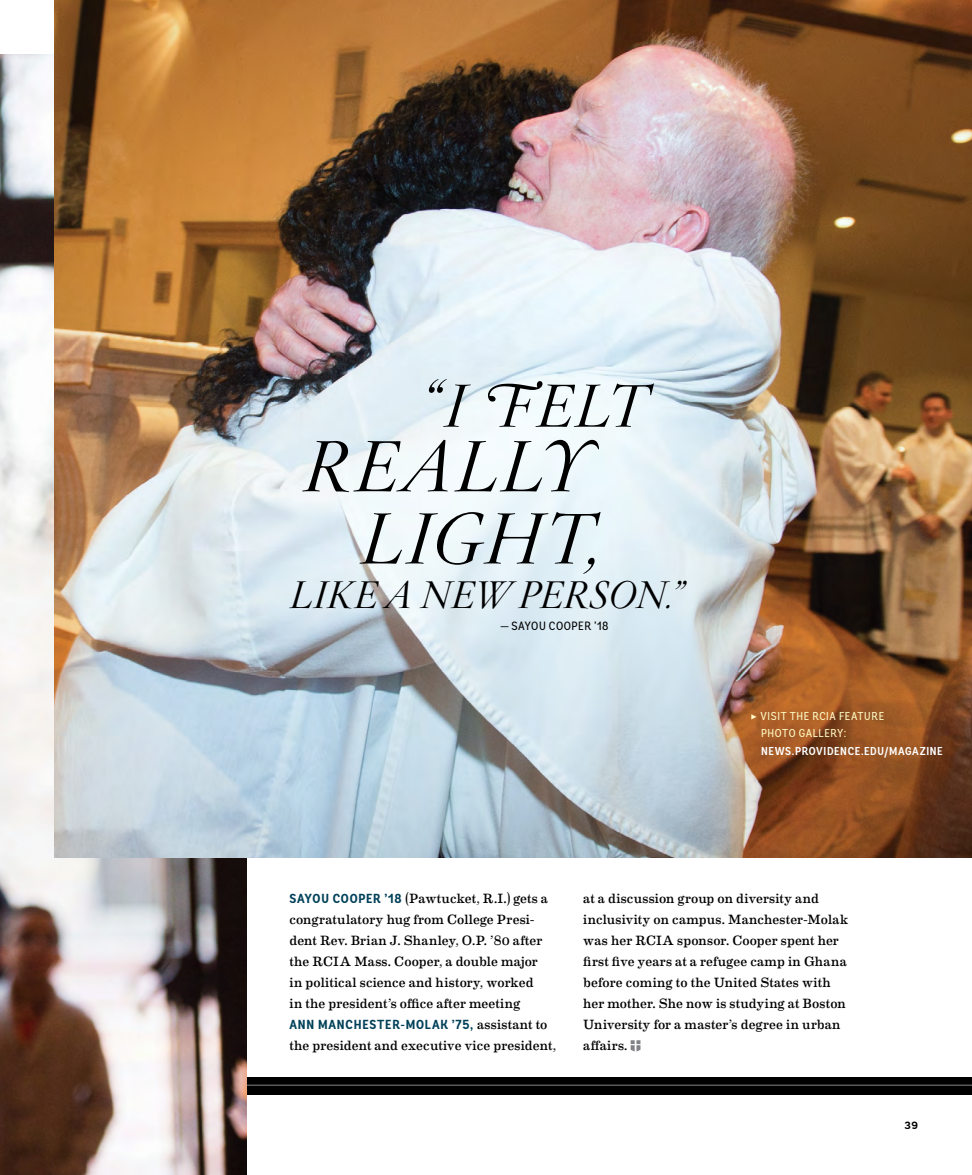
<style>
.page{position:relative;width:972px;height:1175px;background:#fff}
.page>*{position:absolute;margin:0;border:0;box-sizing:border-box;transform-origin:0 0}
.t1{font:italic 300 70.65px/72.2px "Hoefler Titling";letter-spacing:.015em;color:#000;text-align:right}
.t2{font:italic 300 59.25px "Hoefler Titling";color:#000}
.t3{font:italic 300 37.65px "Hoefler Titling";letter-spacing:-.01em;color:#000}
.Dance_caption{font:13.5px/21px "Eames Century Modern";letter-spacing:.01em;color:#000}
.Dance_caption-2{font:700 condensed 13.2px "Andes";letter-spacing:.065em;color:#004159}
._01_Hoefler_body{font:12px "Andes Condensed";letter-spacing:.04em;color:#000}
.Byline{font:600 condensed 11.55px/17.2px "Andes";letter-spacing:.055em;color:#fff}
.Byline-2{font:11.55px "Andes Condensed";letter-spacing:.055em;color:#fffac4}
.t4{font:700 10.5px "Andes";color:#000}
.s1{font-family:"Modern Pictograms";font-size:12.75px}
.s2{font-family:"Andes Condensed";font-weight:400;font-stretch:normal;color:#fffac4}
.s3{font-family:"Andes";font-weight:700;font-stretch:condensed;font-size:13.2px;color:#004159}
.s4{font-family:"Eames Century Modern";font-weight:400;font-stretch:normal;font-size:13.5px;color:#000}
</style>
<div class="page">
<div style="left:0;top:1076px;width:972px;height:18px;background:#000"></div>
<hr style="left:0;top:1084px;width:972px;height:2px;background:#58595b">
<img style="left:0;top:54px;width:246px;height:1120px">
<img style="left:54px;top:0;width:918px;height:857px">
<svg style="left:631px;top:1040px;width:9px;height:11px"></svg>
<p class="t2" style="left:421px;top:371px;width:227px">“I FELT</p>
<h1 class="t1" style="left:302px;top:431px;width:301px">REALLY<br>LIGHT,</h1>
<p class="t3" style="left:290px;top:573px;width:395px">LIKE A NEW PERSON.”</p>
<p class="_01_Hoefler_body" style="left:500px;top:619px;width:110px">— SAYOU COOPER ’18</p>
<p class="Byline-2" style="left:750px;top:709px;width:135px"><span class="s1">&gt;</span> VISIT THE RCIA FEATURE</p>
<p class="Byline" style="left:761px;top:725px;width:183px"><span class="s2">PHOTO GALLERY:<br></span>NEWS.PROVIDENCE.EDU/MAGAZINE</p>
<p class="Dance_caption" style="left:289px;top:887px;width:260px"><span class="s3">SAYOU COOPER ’18</span> (Pawtucket, R.I.) gets a congratulatory hug from College Presi&shy;dent Rev. Brian J. Shanley, O.P. ’80 after the RCIA Mass. Cooper, a double major in political science and history, worked in the president’s office after meeting</p>
<p class="Dance_caption-2" style="left:289px;top:1016px;width:260px">ANN MANCHESTER-MOLAK ’75, <span class="s4">assistant to</span></p>
<p class="Dance_caption" style="left:289px;top:1034px;width:268px">the president and executive vice president,</p>
<p class="Dance_caption" style="left:583px;top:887px;width:267px">at a discussion group on diversity and inclusivity on campus. Manchester-Molak was her RCIA sponsor. Cooper spent her first five years at a refugee camp in Ghana before coming to the United States with her mother. She now is studying at Boston University for a master’s degree in urban affairs.</p>
<p class="t4" style="left:904px;top:1118px;width:15px">39</p>
</div>
